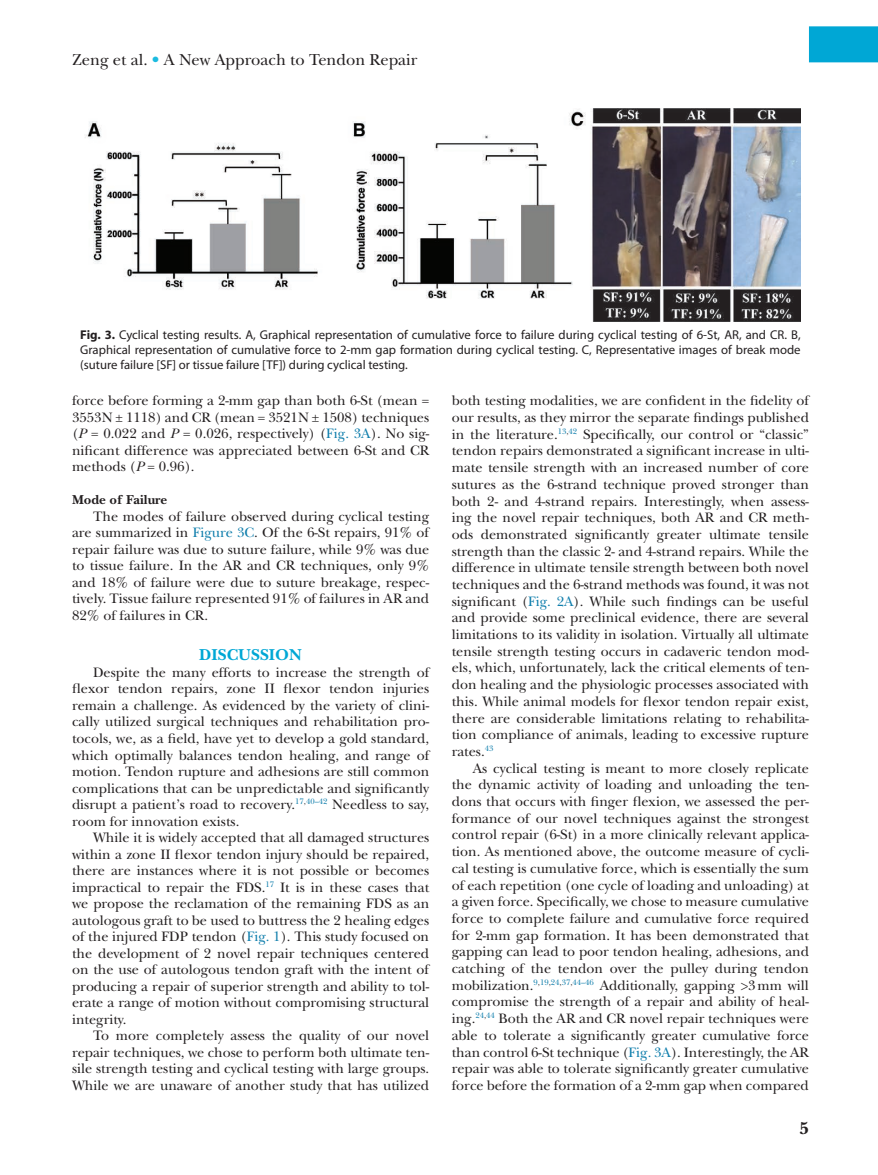
<style>
.page{position:relative;width:878px;height:1175px;background:#fff}
.page>*{position:absolute;margin:0;border:0;box-sizing:border-box;transform-origin:0 0}
.t1{font:700 18px "New Baskerville Std";color:#231f20}
.t2{font:16.5px "New Baskerville Std";color:#231f20}
.t3{font:700 16.5px "New Baskerville Std";color:#00a7d5}
.t4{font:14.25px/16.6px "New Baskerville Std";color:#231f20;text-align:justify}
.t5{font:700 13.5px "New Baskerville Std";color:#231f20}
.t6{font:12.75px/15px "Myriad Pro";color:#231f20;text-align:justify}
.s1{color:#1cbbe0}
.s2{font-weight:700}
.s3{font-style:italic}
.s4{color:#0f7eac}
</style>
<div class="page">
<div style="left:808px;top:26px;width:70px;height:36px;background:#00a7d5"></div>
<img style="left:85px;top:108px;width:715px;height:213px">
<p class="t2" style="left:72px;top:50px;width:347px">Zeng et al. <span class="s1">•</span> A New Approach to Tendon Repair</p>
<p class="t6" style="left:80px;top:326px;width:722px"><span class="s2">Fig. 3.</span> Cyclical testing results. A, Graphical representation of cumulative force to failure during cyclical testing of 6-St, AR, and CR. B, Graphical representation of cumulative force to 2-mm gap formation during cyclical testing. C, Representative images of break mode (suture failure [SF] or tissue failure [TF]) during cyclical testing.</p>
<p class="t4" style="left:72px;top:392px;width:359px">force before forming a 2-mm gap than both 6-St (mean = 3553N ± 1118) and CR (mean = 3521N ± 1508) techniques (<span class="s3">P</span> = 0.022 and <span class="s3">P</span> = 0.026, respectively) (<span class="s4">Fig. 3A</span>). No sig&shy;nificant difference was appreciated between 6-St and CR methods (<span class="s3">P</span> = 0.96).</p>
<p class="t5" style="left:72px;top:492px;width:97px">Mode of Failure</p>
<p class="t4" style="left:72px;top:508px;width:358px;text-indent:21px">The modes of failure observed during cyclical testing are summarized in <span class="s4">Figure 3C</span>. Of the 6-St repairs, 91% of repair failure was due to suture failure, while 9% was due to tissue failure. In the AR and CR techniques, only 9% and 18% of failure were due to suture breakage, respec&shy;tively. Tissue failure represented 91% of failures in AR and 82% of failures in CR.</p>
<p class="t3" style="left:199px;top:645px;width:104px">DISCUSSION</p>
<p class="t4" style="left:72px;top:664px;width:359px;text-indent:21px">Despite the many efforts to increase the strength of flexor tendon repairs, zone II flexor tendon injuries remain a challenge. As evidenced by the variety of clini&shy;cally utilized surgical techniques and rehabilitation pro&shy;tocols, we, as a field, have yet to develop a gold standard, which optimally balances tendon healing, and range of motion. Tendon rupture and adhesions are still common complications that can be unpredictable and significantly disrupt a patient’s road to recovery.<sup>17</sup><sup>,</sup><sup>40–42</sup> Needless to say, room for innovation exists.</p>
<p class="t4" style="left:72px;top:829px;width:359px;text-indent:21px">While it is widely accepted that all damaged structures within a zone II flexor tendon injury should be repaired, there are instances where it is not possible or becomes impractical to repair the FDS.<sup>17</sup> It is in these cases that we propose the reclamation of the remaining FDS as an autologous graft to be used to buttress the 2 healing edges of the injured FDP tendon (<span class="s4">Fig. 1</span>). This study focused on the development of 2 novel repair techniques centered on the use of autologous tendon graft with the intent of producing a repair of superior strength and ability to tol&shy;erate a range of motion without compromising structural integrity.</p>
<p class="t4" style="left:72px;top:1027px;width:359px;text-indent:21px">To more completely assess the quality of our novel repair techniques, we chose to perform both ultimate ten&shy;sile strength testing and cyclical testing with large groups.<br>While we are unaware of another study that has utilized</p>
<p class="t4" style="left:452px;top:392px;width:359px">both testing modalities, we are confident in the fidelity of our results, as they mirror the separate findings published in the literature.<sup>13</sup><sup>,</sup><sup>42</sup> Specifically, our control or “classic” tendon repairs demonstrated a significant increase in ulti&shy;mate tensile strength with an increased number of core sutures as the 6-strand technique proved stronger than both 2- and 4-strand repairs. Interestingly, when assess&shy;ing the novel repair techniques, both AR and CR meth&shy;ods demonstrated significantly greater ultimate tensile strength than the classic 2- and 4-strand repairs. While the difference in ultimate tensile strength between both novel techniques and the 6-strand methods was found, it was not significant (<span class="s4">Fig. 2A</span>). While such findings can be useful and provide some preclinical evidence, there are several limitations to its validity in isolation. Virtually all ultimate tensile strength testing occurs in cadaveric tendon mod&shy;els, which, unfortunately, lack the critical elements of ten&shy;don healing and the physiologic processes associated with this. While animal models for flexor tendon repair exist, there are considerable limitations relating to rehabilita&shy;tion compliance of animals, leading to excessive rupture rates.<sup>43</sup></p>
<p class="t4" style="left:451px;top:760px;width:359px;text-indent:21px">As cyclical testing is meant to more closely replicate the dynamic activity of loading and unloading the ten&shy;dons that occurs with finger flexion, we assessed the per&shy;formance of our novel techniques against the strongest control repair (6-St) in a more clinically relevant applica&shy;tion. As mentioned above, the outcome measure of cycli&shy;cal testing is cumulative force, which is essentially the sum of each repetition (one cycle of loading and unloading) at a given force. Specifically, we chose to measure cumulative force to complete failure and cumulative force required for 2-mm gap formation. It has been demonstrated that gapping can lead to poor tendon healing, adhesions, and catching of the tendon over the pulley during tendon mobilization.<sup>9</sup><sup>,</sup><sup>19</sup><sup>,</sup><sup>24</sup><sup>,</sup><sup>37</sup><sup>,</sup><sup>44–46</sup> Additionally, gapping &gt;3mm will compromise the strength of a repair and ability of heal&shy;ing.<sup>24</sup><sup>,</sup><sup>44</sup> Both the AR and CR novel repair techniques were able to tolerate a significantly greater cumulative force than control 6-St technique (<span class="s4">Fig. 3A</span>). Interestingly, the AR repair was able to tolerate significantly greater cumulative force before the formation of a 2-mm gap when compared</p>
<p class="t1" style="left:799px;top:1118px;width:11px">5</p>
</div>
